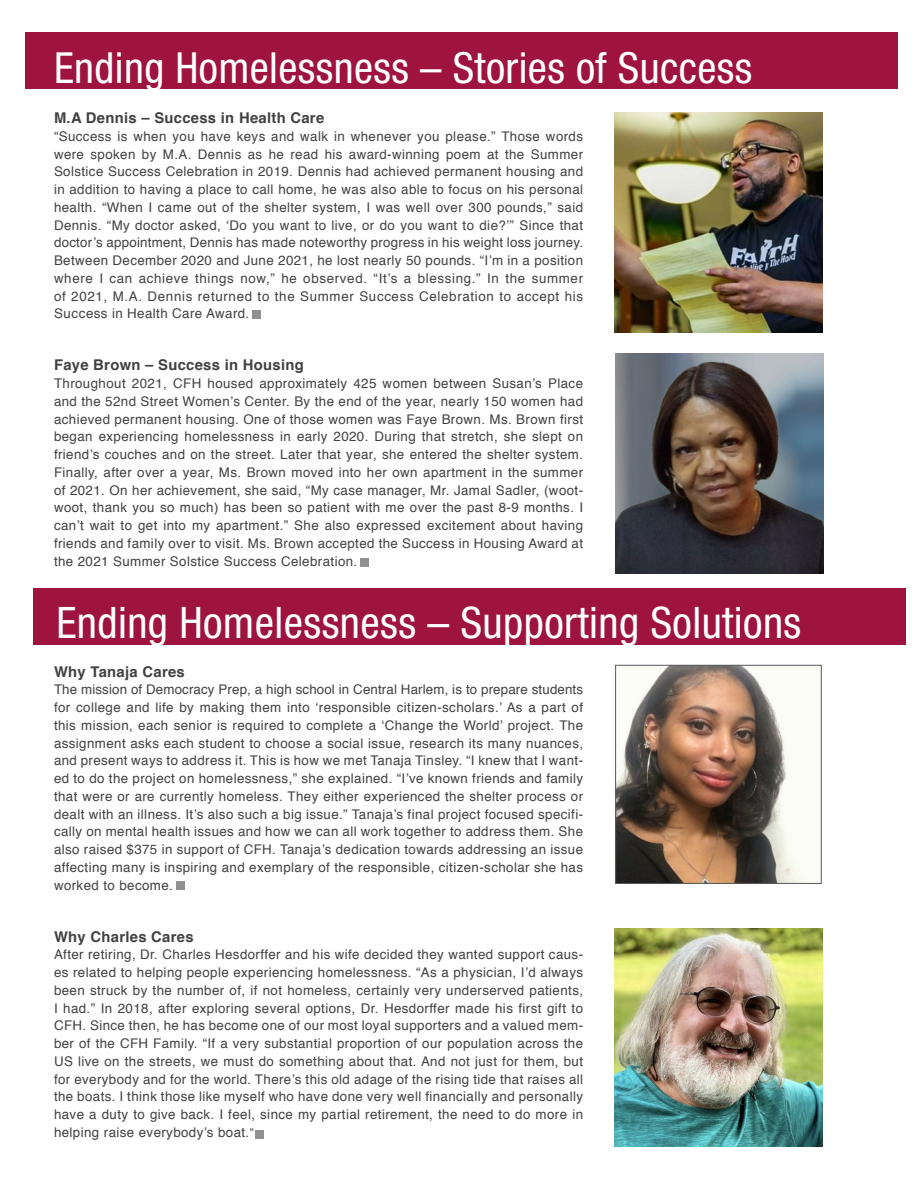
<style>
.page{position:relative;width:918px;height:1188px;background:#fff}
.page>*{position:absolute;margin:0;border:0;box-sizing:border-box;transform-origin:0 0}
.t1{font:condensed 43.5px "Helvetica Neue LT Pro";letter-spacing:.01em;color:#fff}
.t2{font:condensed 42.9px "Helvetica Neue LT Pro";letter-spacing:.01em;color:#fff}
.t3{font:700 14.85px "Helvetica";letter-spacing:.02em;color:#414042}
.t4{font:13.35px/17.7px "Helvetica";letter-spacing:.03em;color:#414042;text-align:justify}
.s1{font-size:11.85px}
</style>
<div class="page">
<div style="left:26px;top:32px;width:872px;height:57px;background:#9f143f"></div>
<img style="left:614px;top:929px;width:208px;height:218px">
<img style="left:617px;top:667px;width:196px;height:215px">
<div style="left:615px;top:665px;width:206px;height:219px;border:1px solid #58595b"></div>
<img style="left:614px;top:112px;width:208px;height:221px">
<img style="left:615px;top:354px;width:208px;height:220px">
<div style="left:253px;top:311px;width:8px;height:8px;background:#8e9092"></div>
<div style="left:361px;top:558px;width:8px;height:9px;background:#8e9092"></div>
<div style="left:176px;top:881px;width:9px;height:9px;background:#8e9092"></div>
<div style="left:255px;top:1130px;width:9px;height:8px;background:#8e9092"></div>
<div style="left:33px;top:588px;width:873px;height:57px;background:#9f143f"></div>
<h2 class="t2" style="left:54px;top:43px;width:700px">Ending Homelessness – Stories of Success</h2>
<p class="t3" style="left:54px;top:106px;width:272px">M.A Dennis – Success in Health Care</p>
<p class="t4" style="left:54px;top:128px;width:531px">“Success is when you have keys and walk in whenever you please.” Those words were spoken by M.A. Dennis as he read his award-winning poem at the Summer Solstice Success Celebration in 2019. Dennis had achieved permanent housing and in addition to having a place to call home, he was also able to focus on his personal health. “When I came out of the shelter system, I was well over 300 pounds,” said Dennis. “My doctor asked, ‘Do you want to live, or do you want to die?’” Since that doctor’s appointment, Dennis has made noteworthy progress in his weight loss journey.<br>Between December 2020 and June 2021, he lost nearly 50 pounds. “I’m in a position where I can achieve things now,” he observed. “It’s a blessing.” In the summer of 2021, M.A. Dennis returned to the Summer Success Celebration to accept his Success in Health Care Award.</p>
<p class="t3" style="left:54px;top:353px;width:251px">Faye Brown – Success in Housing</p>
<p class="t4" style="left:54px;top:375px;width:531px">Throughout 2021, CFH housed approximately 425 women between Susan’s Place and the 52nd Street Women’s Center. By the end of the year, nearly 150 women had achieved permanent housing. One of those women was Faye Brown. Ms. Brown first began experiencing homelessness in early 2020. During that stretch, she slept on friend’s couches and on the street. Later that year, she entered the shelter system.<br>Finally, after over a year, Ms. Brown moved into her own apartment in the summer of 2021. On her achievement, she said, “My case manager, Mr. Jamal Sadler, (woot&shy;woot, thank you so much) has been so patient with me over the past 8-9 months. I can’t wait to get into my apartment.” She also expressed excitement about having friends and family over to visit. Ms. Brown accepted the Success in Housing Award at the 2021 Summer Solstice Success Celebration.</p>
<h1 class="t1" style="left:56px;top:598px;width:746px">Ending Homelessness – Supporting Solutions</h1>
<p class="t3" style="left:54px;top:659px;width:132px">Why Tanaja Cares</p>
<p class="t4" style="left:54px;top:681px;width:531px">The mission of Democracy Prep, a high school in Central Harlem, is to prepare students for college and life by making them into ‘responsible citizen-scholars.’ As a part of this mission, each senior is required to complete a ‘Change the World’ project. The assignment asks each student to choose a social issue, research its many nuances, and present ways to address it. This is how we met Tanaja Tinsley. “I knew that I want&shy;ed to do the project on homelessness,” she explained. “I’ve known friends and family that were or are currently homeless. They either experienced the shelter process or dealt with an illness. It’s also such a big issue.” Tanaja’s final project focused specifi&shy;cally on mental health issues and how we can all work together to address them. She also raised $375 in support of CFH. Tanaja’s dedication towards addressing an issue affecting many is inspiring and exemplary of the responsible, citizen-scholar she has worked to become.</p>
<p class="t3" style="left:54px;top:924px;width:141px">Why Charles Cares</p>
<p class="t4" style="left:54px;top:946px;width:531px">After retiring, Dr. Charles Hesdorffer and his wife decided they wanted support caus&shy;es related to helping people experiencing homelessness. “As a physician, I’d always been struck by the number of, if not homeless, certainly very underserved patients, I had.” In 2018, after exploring several options, Dr. Hesdorffer made his first gift to CFH. Since then, he has become one of our most loyal supporters and a valued mem&shy;ber of the CFH Family. “If a very substantial proportion of our population across the US live on the streets, we must do something about that. And not just for them, but for everybody and for the world. There’s this old adage of the rising tide that raises all the boats. I think those like myself who have done very well financially and personally have a duty to give back. I feel, since my partial retirement, the need to do more in helping raise everybody’s boat.<span class="s1">”</span></p>
</div>
